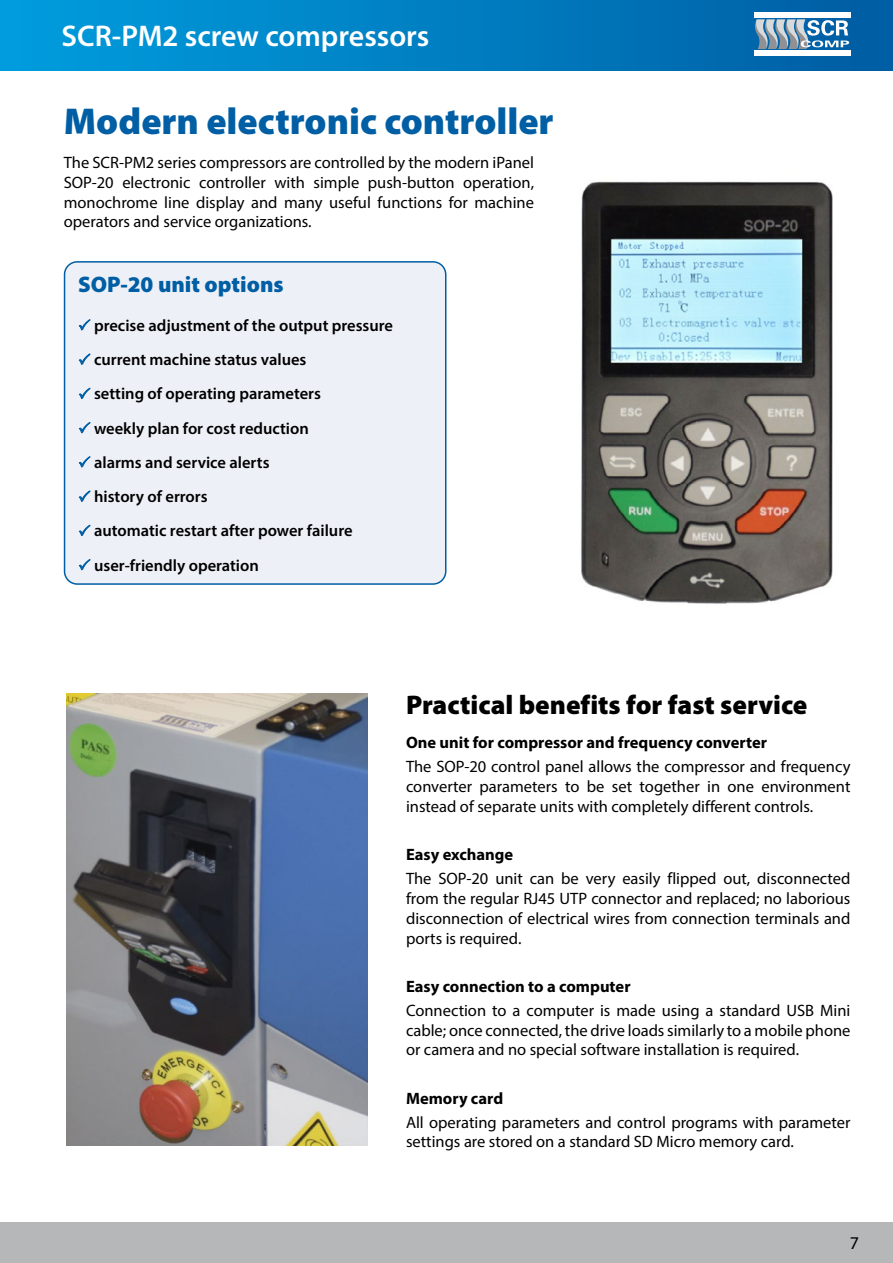
<style>
.page{position:relative;width:893px;height:1263px;background:#fff}
.page>*{position:absolute;margin:0;border:0;box-sizing:border-box;transform-origin:0 0}
.t1{font:900 37.5px "Myriad Pro";color:#005ea4}
.t2{font:600 30px "Myriad Pro";color:#fff}
.t3{font:900 27px "Myriad Pro";color:#000}
.t4{font:900 22.5px "Myriad Pro";color:#005ea4}
.t5{font:18px "Myriad Pro";color:#000}
.t6{font:16.5px/19.8px "Myriad Pro";color:#000;text-align:justify}
.t7{font:600 16.5px/34.2px "Myriad Pro";color:#000}
.t8{font:700 16.5px "Myriad Pro";color:#000}
</style>
<div class="page">
<div style="left:0;top:1222px;width:893px;height:41px;background:#b6b7b9"></div>
<div style="left:0;top:0;width:893px;height:70px;background:linear-gradient(to right,#009cde,#0761a5)"></div>
<div style="left:754px;top:13px;width:96px;height:5px;background:#fff"></div>
<div style="left:754px;top:50px;width:96px;height:5px;background:#fff"></div>
<svg style="left:754px;top:19px;width:95px;height:30px;background:#77a0bd"></svg>
<img style="left:66px;top:693px;width:302px;height:452px">
<div style="left:65px;top:262px;width:381px;height:322px;background:#eef0f7;border-radius:13px"></div>
<div style="left:64px;top:261px;width:382px;height:324px;border:2px solid #005ea4;border-radius:13px"></div>
<img style="left:581px;top:181px;width:252px;height:423px">
<h2 class="t2" style="left:62px;top:17px;width:369px">SCR-PM2 screw compressors</h2>
<h1 class="t1" style="left:64px;top:97px;width:491px">Modern electronic controller</h1>
<p class="t6" style="left:64px;top:152px;width:472px">The SCR-PM2 series compressors are controlled by the modern iPanel SOP-20 electronic controller with simple push-button operation, monochrome line display and many useful functions for machine operators and service organizations.</p>
<h3 class="t4" style="left:78px;top:270px;width:207px">SOP-20 unit options</h3>
<p class="t7" style="left:94px;top:308px;width:301px">precise adjustment of the output pressure current machine status values<br>setting of operating parameters<br>weekly plan for cost reduction<br>alarms and service alerts<br>history of errors<br>automatic restart after power failure user-friendly operation</p>
<h3 class="t3" style="left:406px;top:686px;width:403px">Practical benefits for fast service</h3>
<p class="t8" style="left:406px;top:732px;width:362px">One unit for compressor and frequency converter</p>
<p class="t6" style="left:406px;top:757px;width:446px">The SOP-20 control panel allows the compressor and frequency converter parameters to be set together in one environment instead of separate units with completely different controls.</p>
<p class="t8" style="left:406px;top:844px;width:109px">Easy exchange</p>
<p class="t6" style="left:406px;top:868px;width:446px">The SOP-20 unit can be very easily flipped out, disconnected from the regular RJ45 UTP connector and replaced; no laborious disconnection of electrical wires from connection terminals and ports is required.</p>
<p class="t8" style="left:406px;top:975px;width:226px">Easy connection to a computer</p>
<p class="t6" style="left:406px;top:1000px;width:446px">Connection to a computer is made using a standard USB Mini cable; once connected, the drive loads similarly to a mobile phone or camera and no special software installation is required.</p>
<p class="t8" style="left:406px;top:1087px;width:99px">Memory card</p>
<p class="t6" style="left:406px;top:1112px;width:446px">All operating parameters and control programs with parameter settings are stored on a standard SD Micro memory card.</p>
<p class="t5" style="left:850px;top:1232px;width:11px">7</p>
</div>
